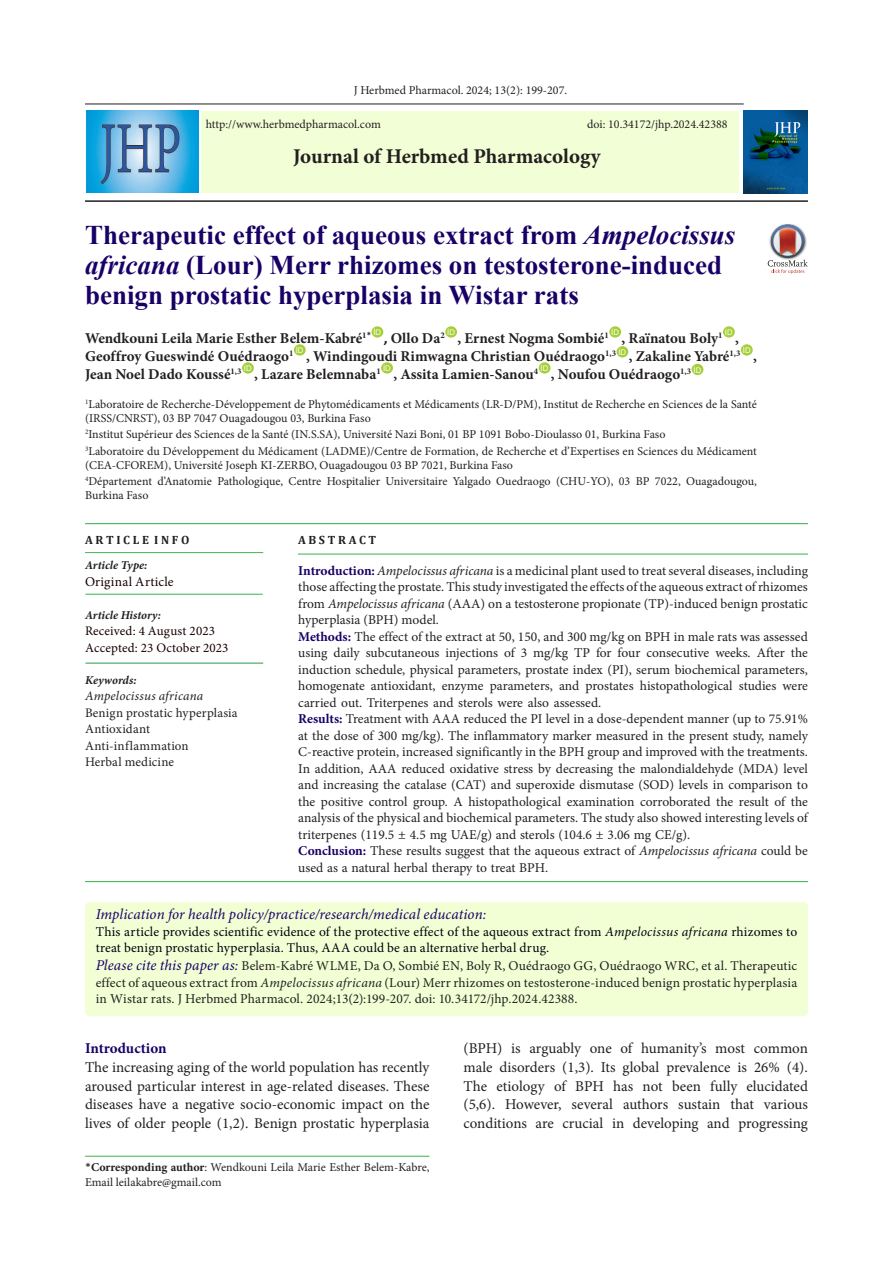
<style>
.page{position:relative;width:893px;height:1263px;background:#fff}
.page>*{position:absolute;margin:0;border:0;box-sizing:border-box;transform-origin:0 0}
.t1{font:700 27px/30px "Times New Roman";color:#190066}
.t2{font:700 21px "Minion Pro";color:#231f20}
.t3{font:15px/18.9px "Minion Pro";color:#231f20;text-align:justify}
.t4{font:700 15px "Minion Pro";color:#231f20}
.abstract{font:italic 15px "Minion Pro";letter-spacing:.005em;color:#190066}
.t5{font:700 15px "Minion Pro";letter-spacing:-.005em;color:#190166}
.abstract-2{font:13.5px/16.5px "Minion Pro";color:#231f20;text-align:justify}
.abstract-3{font:13.5px/16.5px "Minion Pro";letter-spacing:.01em;color:#00000b}
.t6{font:13.5px "Minion Pro";letter-spacing:.025em;color:#170000}
.t7{font:13.05px "Minion Pro";letter-spacing:.01em;color:#231f20}
.t8{font:13.05px "Minion Pro";letter-spacing:.01em;color:#170000}
.t9{font:italic 13.05px "Minion Pro";letter-spacing:.015em;color:#231f20}
.t10{font:12px/14.4px "Minion Pro";color:#231f20}
.t11{font:italic 700 12px "Minion Pro";color:#231f20}
.t12{font:700 12px "Cambria";color:#231f20}
.t13{font:7.8px "Arial";color:#fff}
.s1{font-style:italic}
.s2{font-family:"Calibri"}
.s3{font-weight:700;color:#190066}
.s4{font-style:italic;font-size:15px;color:#190066}
.s5{font-weight:700}
</style>
<div class="page">
<hr style="left:85px;top:104px;width:659px;height:1px;background:#231f20">
<hr style="left:85px;top:200px;width:723px;height:2px;background:#231f20">
<div style="left:201px;top:111px;width:538px;height:81px;background:#f2ffd6"></div>
<svg style="left:371px;top:326px;width:12px;height:12px"></svg>
<div style="left:445px;top:326px;width:12px;height:12px;background:#a6ce39;border-radius:50%"></div>
<div style="left:609px;top:326px;width:12px;height:12px;background:#a6ce39;border-radius:50%"></div>
<div style="left:723px;top:326px;width:12px;height:12px;background:#a6ce39;border-radius:50%"></div>
<div style="left:294px;top:344px;width:12px;height:12px;background:#a6ce39;border-radius:50%"></div>
<div style="left:617px;top:346px;width:11px;height:11px;background:#a6ce39;border-radius:50%"></div>
<div style="left:741px;top:344px;width:12px;height:12px;background:#a6ce39;border-radius:50%"></div>
<div style="left:242px;top:362px;width:12px;height:12px;background:#a6ce39;border-radius:50%"></div>
<div style="left:381px;top:362px;width:12px;height:12px;background:#a6ce39;border-radius:50%"></div>
<div style="left:539px;top:362px;width:11px;height:12px;background:#a6ce39;border-radius:50%"></div>
<div style="left:692px;top:364px;width:11px;height:11px;background:#a6ce39;border-radius:50%"></div>
<hr style="left:85px;top:1156px;width:344px;height:1px;background:#3ab54a">
<div style="left:85px;top:902px;width:723px;height:114px;background:#f2ffd5;border-radius:5px"></div>
<hr style="left:298px;top:554px;width:510px;height:1px;background:#35b44a">
<hr style="left:85px;top:523px;width:723px;height:1px;background:#30ad4a">
<hr style="left:85px;top:881px;width:723px;height:1px;background:#35b44a">
<hr style="left:85px;top:552px;width:178px;height:1px;background:#42b649">
<hr style="left:85px;top:663px;width:178px;height:1px;background:#2c9c47">
<hr style="left:85px;top:594px;width:178px;height:1px;background:#35b44a">
<img style="left:744px;top:111px;width:64px;height:83px">
<img style="left:85px;top:111px;width:114px;height:81px">
<img style="left:781px;top:224px;width:14px;height:1px">
<svg style="left:768px;top:225px;width:40px;height:49px"></svg>
<p class="t10" style="left:354px;top:83px;width:215px">J Herbmed Pharmacol. 2024; 13(2): 199-207.</p>
<p class="t10" style="left:206px;top:117px;width:177px">http://www.herbmedpharmacol.com</p>
<p class="t10" style="left:587px;top:117px;width:142px">doi: 10.34172/jhp.2024.42388</p>
<p class="t2" style="left:293px;top:142px;width:309px">Journal of Herbmed Pharmacology</p>
<p class="t1" style="left:85px;top:219px;width:652px">Therapeutic effect of aqueous extract from <span class="s1">Ampelocissus africana</span> (Lour) Merr rhizomes on testosterone-induced benign prostatic hyperplasia in Wistar rats</p>
<p class="t4" style="left:85px;top:328px;width:287px">Wendkouni Leila Marie Esther Belem-Kabré<sup>1</sup><sup>*</sup></p>
<p class="t13" style="left:373px;top:327px;width:9px">ID</p>
<p class="t13" style="left:447px;top:327px;width:9px">ID</p>
<p class="t13" style="left:611px;top:327px;width:9px">ID</p>
<p class="t13" style="left:725px;top:327px;width:9px">ID</p>
<p class="t4" style="left:384px;top:328px;width:63px"><span class="s2">,</span> Ollo Da<sup>2</sup></p>
<p class="t4" style="left:457px;top:328px;width:153px">, Ernest Nogma Sombié<sup>1</sup></p>
<p class="t4" style="left:621px;top:328px;width:103px">, Raïnatou Boly<sup>1</sup></p>
<p class="t4" style="left:735px;top:328px;width:5px">,</p>
<p class="t13" style="left:296px;top:345px;width:9px">ID</p>
<p class="t13" style="left:743px;top:345px;width:9px">ID</p>
<p class="t4" style="left:306px;top:346px;width:311px">, Windingoudi Rimwagna Christian Ouédraogo<sup>1,3</sup></p>
<p class="t13" style="left:618px;top:347px;width:9px">ID</p>
<p class="t4" style="left:629px;top:346px;width:113px">, Zakaline Yabré<sup>1,3</sup></p>
<p class="t4" style="left:85px;top:346px;width:210px">Geoffroy Gueswindé Ouédraogo<sup>1</sup></p>
<p class="t4" style="left:753px;top:346px;width:5px">,</p>
<p class="t13" style="left:244px;top:363px;width:9px">ID</p>
<p class="t13" style="left:383px;top:363px;width:9px">ID</p>
<p class="t13" style="left:541px;top:363px;width:9px">ID</p>
<p class="t4" style="left:551px;top:364px;width:142px">, Noufou Ouédraogo<sup>1,3</sup></p>
<p class="t13" style="left:693px;top:364px;width:9px">ID</p>
<p class="t10" style="left:85px;top:397px;width:673px"><sup>1</sup>Laboratoire de Recherche-Développement de Phytomédicaments et Médicaments (LR-D/PM), Institut de Recherche en Sciences de la Santé (IRSS/CNRST), 03 BP 7047 Ouagadougou 03, Burkina Faso</p>
<p class="t10" style="left:85px;top:427px;width:582px"><sup>2</sup>Institut Supérieur des Sciences de la Santé (IN.S.SA), Université Nazi Boni, 01 BP 1091 Bobo-Dioulasso 01, Burkina Faso</p>
<p class="t10" style="left:85px;top:444px;width:673px"><sup>3</sup>Laboratoire du Développement du Médicament (LADME)/Centre de Formation, de Recherche et d’Expertises en Sciences du Médicament (CEA-CFOREM), Université Joseph KI-ZERBO, Ouagadougou 03 BP 7021, Burkina Faso</p>
<p class="t10" style="left:85px;top:474px;width:673px"><sup>4</sup>Département d’Anatomie Pathologique, Centre Hospitalier Universitaire Yalgado Ouedraogo (CHU-YO), 03 BP 7022, Ouagadougou,<br>Burkina Faso</p>
<p class="t4" style="left:85px;top:364px;width:158px">Jean Noel Dado Koussé<sup>1,3</sup></p>
<p class="t4" style="left:254px;top:364px;width:128px">, Lazare Belemnaba<sup>1</sup></p>
<p class="t4" style="left:393px;top:364px;width:146px">, Assita Lamien-Sanou<sup>4</sup></p>
<p class="t12" style="left:85px;top:531px;width:106px">A R T I C L E I N F O</p>
<p class="t11" style="left:85px;top:557px;width:64px">Article Type:</p>
<p class="t6" style="left:85px;top:573px;width:90px">Original Article</p>
<p class="t11" style="left:85px;top:606px;width:78px">Article History:</p>
<p class="t8" style="left:85px;top:622px;width:131px">Received: 4 August 2023</p>
<p class="t8" style="left:85px;top:639px;width:145px">Accepted: 23 October 2023</p>
<p class="t11" style="left:85px;top:671px;width:53px">Keywords:</p>
<p class="t9" style="left:85px;top:687px;width:120px">Ampelocissus africana</p>
<p class="t7" style="left:85px;top:704px;width:154px">Benign prostatic hyperplasia</p>
<p class="t7" style="left:85px;top:720px;width:67px">Antioxidant</p>
<p class="t7" style="left:85px;top:737px;width:105px">Anti-inflammation</p>
<p class="t7" style="left:85px;top:753px;width:91px">Herbal medicine</p>
<p class="t12" style="left:298px;top:531px;width:80px">A B S T R A C T</p>
<p class="abstract-2" style="left:298px;top:562px;width:511px"><span class="s3">Introduction:</span> <span class="s1">Ampelocissus africana</span> is a medicinal plant used to treat several diseases, including those affecting the prostate. This study investigated the effects of the aqueous extract of rhizomes from <span class="s1">Ampelocissus africana</span> (AAA) on a testosterone propionate (TP)-induced benign prostatic hyperplasia (BPH) model.</p>
<p class="abstract-2" style="left:298px;top:628px;width:511px"><span class="s3">Methods:</span> The effect of the extract at 50, 150, and 300 mg/kg on BPH in male rats was assessed using daily subcutaneous injections of 3 mg/kg TP for four consecutive weeks. After the induction schedule, physical parameters, prostate index (PI), serum biochemical parameters, homogenate antioxidant, enzyme parameters, and prostates histopathological studies were carried out. Triterpenes and sterols were also assessed.</p>
<p class="abstract-2" style="left:298px;top:711px;width:511px"><span class="s3">Results:</span> Treatment with AAA reduced the PI level in a dose-dependent manner (up to 75.91% at the dose of 300 mg/kg). The inflammatory marker measured in the present study, namely C-reactive protein, increased significantly in the BPH group and improved with the treatments.<br>In addition, AAA reduced oxidative stress by decreasing the malondialdehyde (MDA) level and increasing the catalase (CAT) and superoxide dismutase (SOD) levels in comparison to the positive control group. A histopathological examination corroborated the result of the analysis of the physical and biochemical parameters. The study also showed interesting levels of triterpenes (119.5 ± 4.5 mg UAE/g) and sterols (104.6 ± 3.06 mg CE/g).</p>
<p class="abstract-2" style="left:298px;top:843px;width:511px"><span class="s3">Conclusion:</span> These results suggest that the aqueous extract of <span class="s1">Ampelocissus africana</span> could be used as a natural herbal therapy to treat BPH.</p>
<p class="abstract" style="left:96px;top:904px;width:392px">Implication for health policy/practice/research/medical education:</p>
<p class="abstract-3" style="left:96px;top:923px;width:703px">This article provides scientific evidence of the protective effect of the aqueous extract from <span class="s1">Ampelocissus africana</span> rhizomes to treat benign prostatic hyperplasia. Thus, AAA could be an alternative herbal drug.</p>
<p class="abstract-2" style="left:96px;top:958px;width:703px"><span class="s4">Please cite this paper as:</span> Belem-Kabré WLME, Da O, Sombié EN, Boly R, Ouédraogo GG, Ouédraogo WRC, et al. Therapeutic effect of aqueous extract from <span class="s1">Ampelocissus africana</span> (Lour) Merr rhizomes on testosterone-induced benign prostatic hyperplasia in Wistar rats. J Herbmed Pharmacol. 2024;13(2):199-207. doi: 10.34172/jhp.2024.42388.</p>
<p class="t5" style="left:85px;top:1037px;width:83px">Introduction</p>
<p class="t3" style="left:85px;top:1057px;width:346px">The increasing aging of the world population has recently aroused particular interest in age-related diseases. These diseases have a negative socio-economic impact on the lives of older people (1,2). Benign prostatic hyperplasia</p>
<p class="t10" style="left:85px;top:1160px;width:346px;line-height:15px"><span class="s2">*</span><span class="s5">Corresponding author</span>: Wendkouni Leila Marie Esther Belem-Kabre,<br>Email leilakabre@gmail.com</p>
<p class="t3" style="left:463px;top:1038px;width:346px">(BPH) is arguably one of humanity’s most common male disorders (1,3). Its global prevalence is 26% (4).<br>The etiology of BPH has not been fully elucidated (5,6). However, several authors sustain that various conditions are crucial in developing and progressing</p>
</div>
